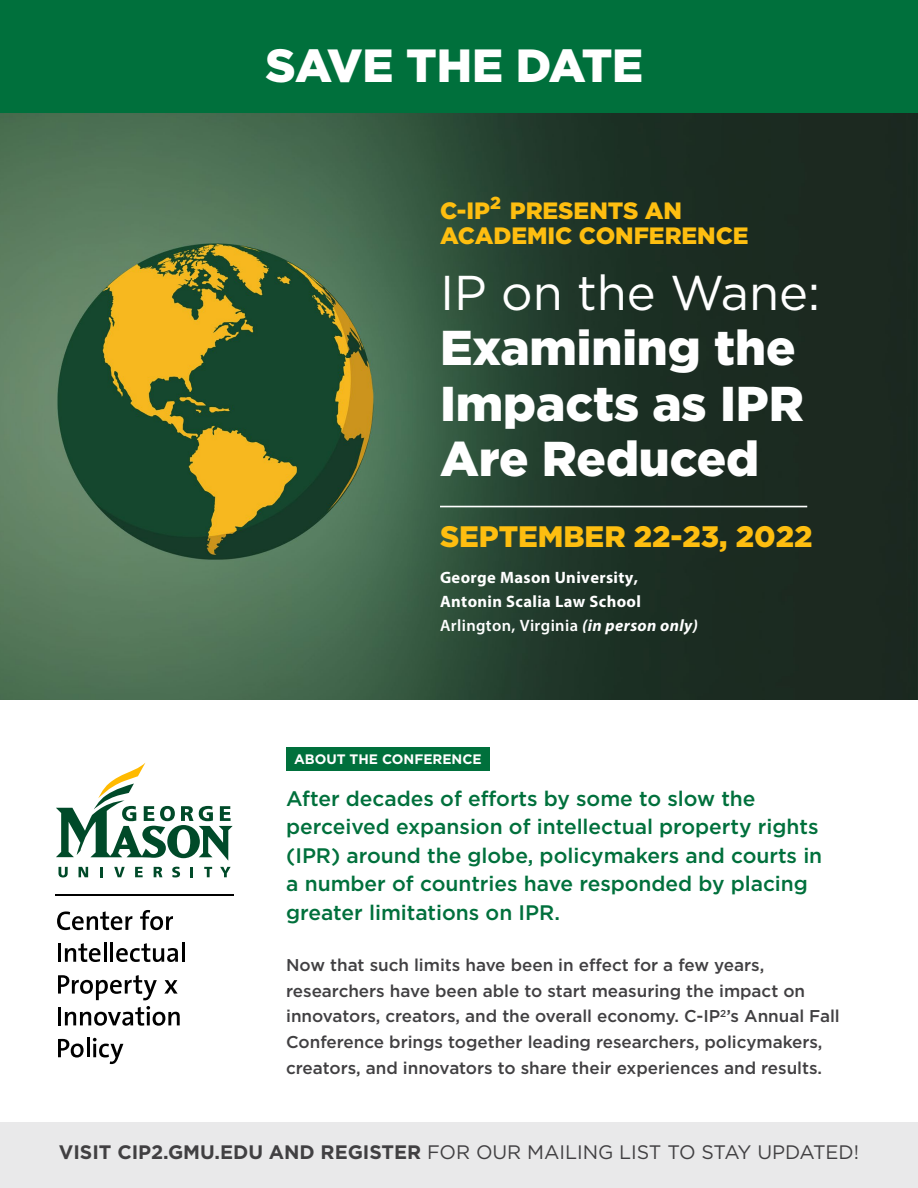
<style>
.page{position:relative;width:918px;height:1188px;background:#fff}
.page>*{position:absolute;margin:0;border:0;box-sizing:border-box;transform-origin:0 0}
.t1{font:900 48.9px/55.3px "Gotham HTF";color:#fff}
.t2{font:48.9px "Gotham HTF";color:#fff}
.t3{font:900 46.5px "Gotham HTF";letter-spacing:-.01em;color:#fff}
.t4{font:900 29.55px "Gotham HTF";color:#febe10}
.t5{font:900 23.55px/25.3px "Gotham HTF";color:#febe10}
.t6{font:500 21px/28.5px "Gotham HTF";color:#00703c}
.t7{font:19.5px "Gotham HTF";color:#414042}
.t8{font:500 17.1px/25.7px "Gotham HTF";color:#414042}
.t9{font:700 16.5px/23.9px "Myriad Pro";letter-spacing:.025em;color:#fff}
.t10{font:700 13.65px "Gotham HTF";color:#fff}
.s1{font-weight:600}
.s2{font-style:italic}
.s3{font-weight:700}
</style>
<div class="page">
<div style="left:0;top:0;width:918px;height:119px;background:#00703c"></div>
<div style="left:286px;top:747px;width:203px;height:23px;background:#00703c"></div>
<div style="left:0;top:1122px;width:918px;height:66px;background:#e9e9ea"></div>
<img style="left:0;top:113px;width:918px;height:587px">
<hr style="left:56px;top:895px;width:178px;height:1px;background:#000">
<svg style="left:57px;top:911px;width:75px;height:19px"></svg>
<svg style="left:140px;top:910px;width:33px;height:20px"></svg>
<hr style="left:58px;top:943px;width:3px;height:19px;background:#000">
<svg style="left:65px;top:943px;width:36px;height:19px"></svg>
<hr style="left:104px;top:942px;width:2px;height:20px;background:#000">
<hr style="left:110px;top:942px;width:3px;height:20px;background:#000">
<svg style="left:116px;top:943px;width:62px;height:19px"></svg>
<hr style="left:182px;top:942px;width:3px;height:20px;background:#000">
<svg style="left:58px;top:975px;width:99px;height:25px"></svg>
<svg style="left:164px;top:980px;width:14px;height:14px"></svg>
<hr style="left:58px;top:1007px;width:3px;height:18px;background:#000">
<svg style="left:65px;top:1006px;width:115px;height:20px"></svg>
<svg style="left:58px;top:1038px;width:65px;height:26px"></svg>
<svg style="left:56px;top:763px;width:177px;height:98px"></svg>
<svg style="left:59px;top:867px;width:9px;height:10px"></svg>
<svg style="left:79px;top:867px;width:9px;height:10px"></svg>
<svg style="left:100px;top:867px;width:3px;height:10px"></svg>
<svg style="left:114px;top:867px;width:11px;height:10px"></svg>
<svg style="left:135px;top:867px;width:8px;height:10px"></svg>
<svg style="left:154px;top:867px;width:8px;height:10px"></svg>
<svg style="left:172px;top:867px;width:8px;height:10px"></svg>
<svg style="left:191px;top:867px;width:2px;height:10px"></svg>
<svg style="left:204px;top:867px;width:8px;height:10px"></svg>
<svg style="left:220px;top:867px;width:11px;height:10px"></svg>
<hr style="left:440px;top:506px;width:367px;height:1px;background:#fff">
<h2 class="t3" style="left:266px;top:39px;width:379px">SAVE THE DATE</h2>
<h3 class="t5" style="left:440px;top:197px;width:310px">C-IP<sup>2</sup> PRESENTS AN<br>ACADEMIC CONFERENCE</h3>
<h1 class="t2" style="left:440px;top:266px;width:382px">IP on the Wane:</h1>
<h1 class="t1" style="left:440px;top:319px;width:365px">Examining the<br>Impacts as IPR<br>Are Reduced</h1>
<h3 class="t4" style="left:440px;top:519px;width:374px">SEPTEMBER 22-23, 2022</h3>
<p class="t9" style="left:440px;top:565px;width:260px">George Mason University,<br>Antonin Scalia Law School<br><span class="s1">Arlington, Virginia</span> <span class="s2">(in person only)</span></p>
<p class="t10" style="left:294px;top:752px;width:189px">ABOUT THE CONFERENCE</p>
<p class="t6" style="left:286px;top:784px;width:538px">After decades of efforts by some to slow the perceived expansion of intellectual property rights (IPR) around the globe, policymakers and courts in a number of countries have responded by placing greater limitations on IPR.</p>
<p class="t8" style="left:286px;top:952px;width:555px">Now that such limits have been in effect for a few years, researchers have been able to start measuring the impact on innovators, creators, and the overall economy. C-IP<sup>2</sup>’s Annual Fall Conference brings together leading researchers, policymakers, creators, and innovators to share their experiences and results.</p>
<p class="t7" style="left:59px;top:1141px;width:802px"><span class="s3">VISIT CIP2.GMU.EDU AND REGISTER</span> FOR OUR MAILING LIST TO STAY UPDATED!</p>
</div>
